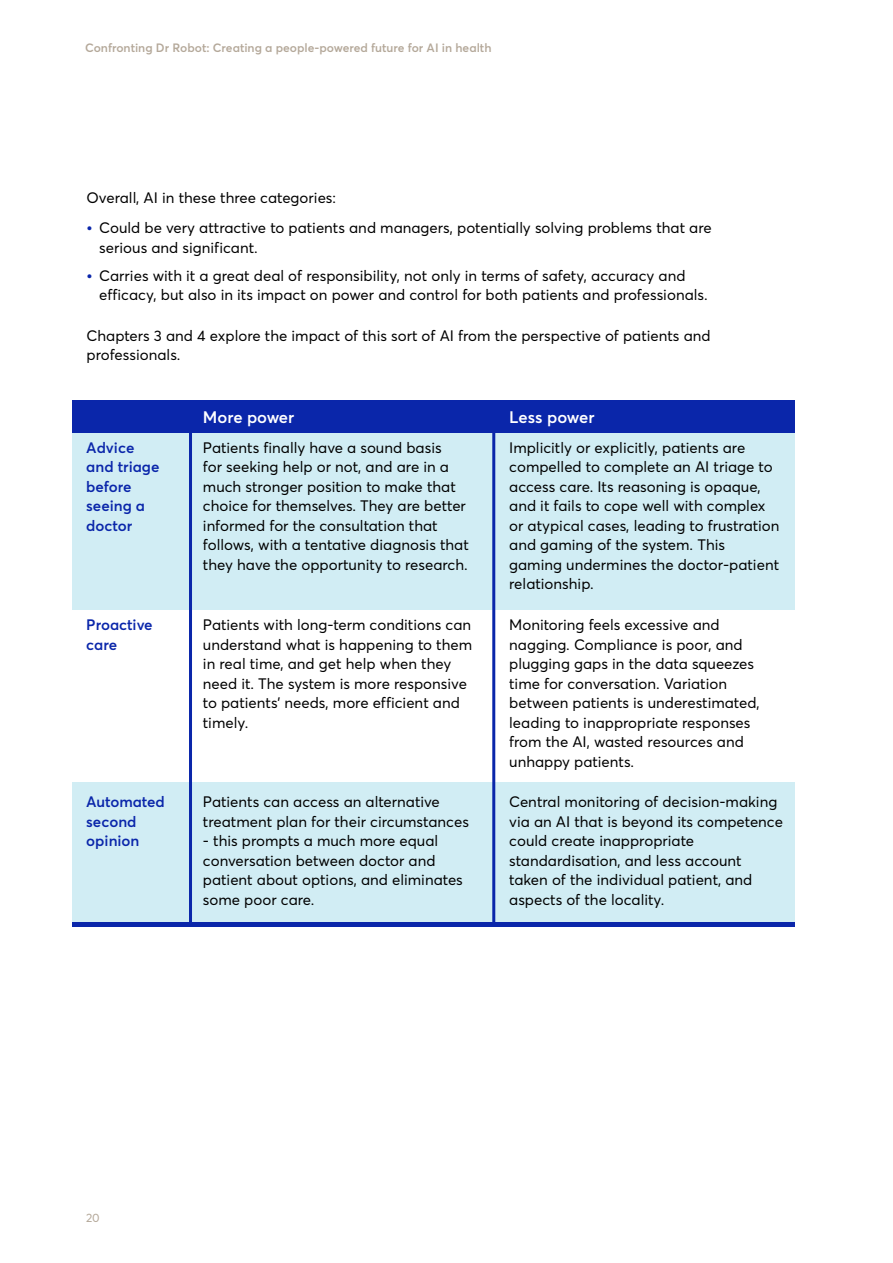
<style>
.page{position:relative;width:893px;height:1263px;background:#fff}
.page>*{position:absolute;margin:0;border:0;box-sizing:border-box;transform-origin:0 0}
.t1{font:600 16.5px "Averta";color:#fff}
.t2{font:15px/19.5px "Averta";color:#000}
.t3{font:600 15px/19.5px "Averta";color:#0a26aa}
.t4{font:600 12px "Averta";color:#b4a899}
.t5{font:12px "Averta";color:#b4a899}
.s1{font-weight:900;color:#0a26aa}
</style>
<div class="page">
<div style="left:72px;top:431px;width:723px;height:179px;background:#d1edf4"></div>
<div style="left:72px;top:400px;width:723px;height:33px;background:#0a26aa"></div>
<div style="left:72px;top:782px;width:723px;height:141px;background:#d1edf4"></div>
<hr style="left:189px;top:400px;width:3px;height:523px;background:#0a26aa">
<hr style="left:492px;top:400px;width:3px;height:523px;background:#0a26aa">
<hr style="left:72px;top:922px;width:723px;height:4px;background:#0a26aa">
<p class="t4" style="left:85px;top:40px;width:408px">Confronting Dr Robot: Creating a people-powered future for AI in health</p>
<p class="t2" style="left:87px;top:188px;width:251px">Overall, AI in these three categories:</p>
<p class="t2" style="left:99px;top:218px;width:614px;text-indent:-13px"><span class="s1">•</span> Could be very attractive to patients and managers, potentially solving problems that are serious and significant.</p>
<p class="t2" style="left:99px;top:265px;width:610px;text-indent:-13px"><span class="s1">•</span> Carries with it a great deal of responsibility, not only in terms of safety, accuracy and efficacy, but also in its impact on power and control for both patients and professionals.</p>
<p class="t2" style="left:87px;top:326px;width:626px">Chapters 3 and 4 explore the impact of this sort of AI from the perspective of patients and professionals.</p>
<p class="t3" style="left:86px;top:438px;width:75px">Advice and triage before seeing a doctor</p>
<p class="t3" style="left:86px;top:615px;width:68px">Proactive care</p>
<p class="t3" style="left:86px;top:792px;width:80px">Automated second opinion</p>
<p class="t1" style="left:203px;top:406px;width:93px">More power</p>
<p class="t2" style="left:203px;top:438px;width:267px">Patients finally have a sound basis<br>for seeking help or not, and are in a much stronger position to make that choice for themselves. They are better informed for the consultation that follows, with a tentative diagnosis that they have the opportunity to research.</p>
<p class="t2" style="left:203px;top:615px;width:271px">Patients with long-term conditions can understand what is happening to them in real time, and get help when they need it. The system is more responsive to patients’ needs, more efficient and timely.</p>
<p class="t2" style="left:203px;top:792px;width:267px">Patients can access an alternative treatment plan for their circumstances</p>
<p class="t2" style="left:203px;top:831px;width:261px">- this prompts a much more equal conversation between doctor and patient about options, and eliminates some poor care.</p>
<p class="t1" style="left:509px;top:406px;width:87px">Less power</p>
<p class="t2" style="left:509px;top:438px;width:272px">Implicitly or explicitly, patients are compelled to complete an AI triage to access care. Its reasoning is opaque, and it fails to cope well with complex or atypical cases, leading to frustration and gaming of the system. This gaming undermines the doctor-patient relationship.</p>
<p class="t2" style="left:509px;top:615px;width:252px">Monitoring feels excessive and nagging. Compliance is poor, and plugging gaps in the data squeezes time for conversation. Variation between patients is underestimated, leading to inappropriate responses from the AI, wasted resources and unhappy patients.</p>
<p class="t2" style="left:509px;top:792px;width:275px">Central monitoring of decision-making via an AI that is beyond its competence could create inappropriate standardisation, and less account taken of the individual patient, and aspects of the locality.</p>
<p class="t5" style="left:86px;top:1210px;width:15px">20</p>
</div>
